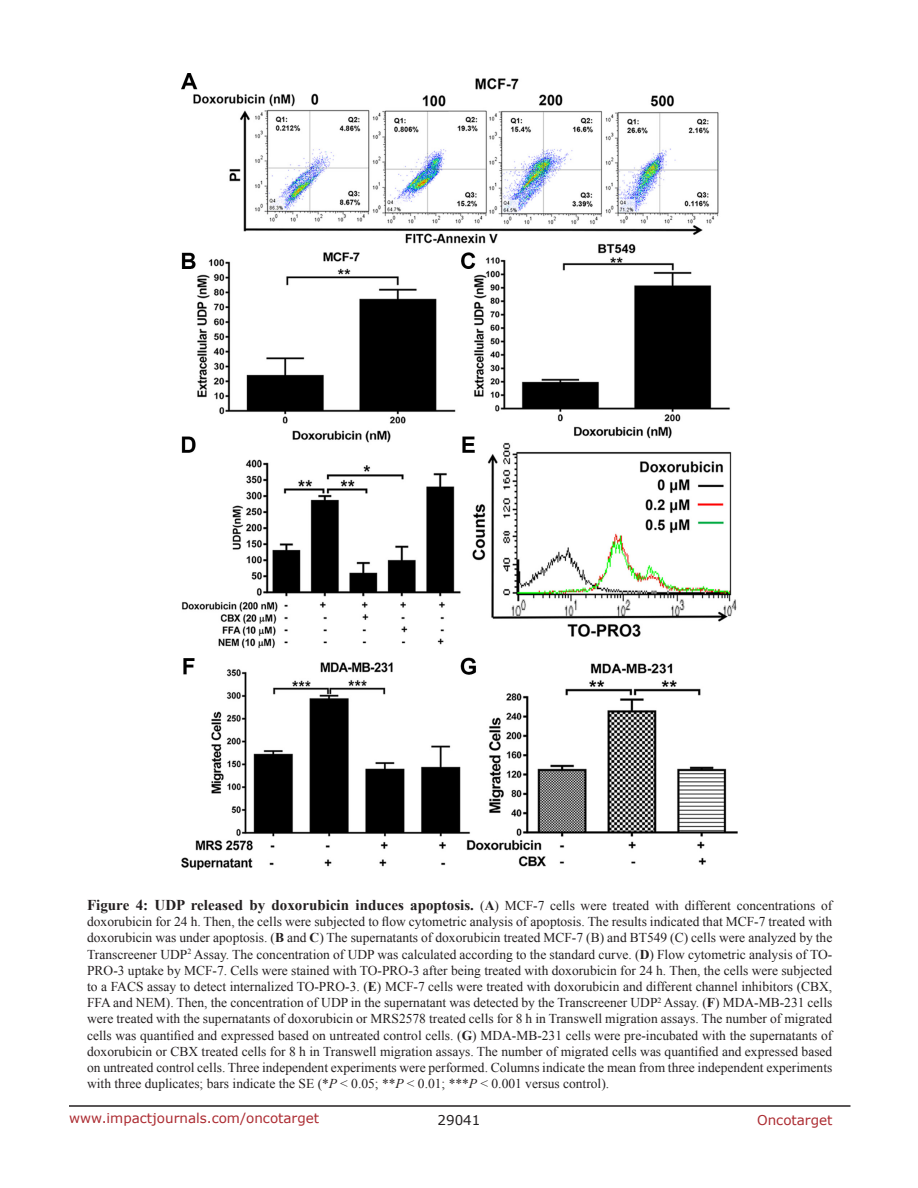
<style>
.page{position:relative;width:918px;height:1188px;background:#fff}
.page>*{position:absolute;margin:0;border:0;box-sizing:border-box;transform-origin:0 0}
.FigureText{font:13.5px/16.2px "Times New Roman";color:#231f20;text-align:justify}
.t1{font:13.5px "Verdana";color:#ac2b31}
.t2{font:13.5px "Verdana";color:#231f20}
.s1{font-weight:700;font-size:15px}
.s2{font-weight:700}
.s3{font-style:italic}
</style>
<div class="page">
<hr style="left:69px;top:1105px;width:781px;height:2px;background:#231f20">
<img style="left:182px;top:73px;width:556px;height:797px">
<p class="FigureText" style="left:87px;top:897px;width:747px"><span class="s1">Figure 4: UDP released by doxorubicin induces apoptosis.</span> (<span class="s2">A</span>) MCF-7 cells were treated with different concentrations of doxorubicin for 24 h. Then, the cells were subjected to flow cytometric analysis of apoptosis. The results indicated that MCF-7 treated with doxorubicin was under apoptosis. (<span class="s2">B</span> and <span class="s2">C</span>) The supernatants of doxorubicin treated MCF-7 (B) and BT549 (C) cells were analyzed by the Transcreener UDP<sup>2</sup> Assay. The concentration of UDP was calculated according to the standard curve. (<span class="s2">D</span>) Flow cytometric analysis of TO-PRO-3 uptake by MCF-7. Cells were stained with TO-PRO-3 after being treated with doxorubicin for 24 h. Then, the cells were subjected to a FACS assay to detect internalized TO-PRO-3. (<span class="s2">E</span>) MCF-7 cells were treated with doxorubicin and different channel inhibitors (CBX, FFA and NEM). Then, the concentration of UDP in the supernatant was detected by the Transcreener UDP<sup>2</sup> Assay. (<span class="s2">F</span>) MDA-MB-231 cells were treated with the supernatants of doxorubicin or MRS2578 treated cells for 8 h in Transwell migration assays. The number of migrated cells was quantified and expressed based on untreated control cells. (<span class="s2">G</span>) MDA-MB-231 cells were pre-incubated with the supernatants of doxorubicin or CBX treated cells for 8 h in Transwell migration assays. The number of migrated cells was quantified and expressed based on untreated control cells. Three independent experiments were performed. Columns indicate the mean from three independent experiments with three duplicates; bars indicate the SE (*<span class="s3">P</span> &lt; 0.05; **<span class="s3">P</span> &lt; 0.01; ***<span class="s3">P</span> &lt; 0.001 versus control).</p>
<p class="t1" style="left:69px;top:1109px;width:252px">www.impactjournals.com/oncotarget</p>
<p class="t2" style="left:438px;top:1111px;width:44px">29041</p>
<p class="t1" style="left:757px;top:1111px;width:77px">Oncotarget</p>
</div>
